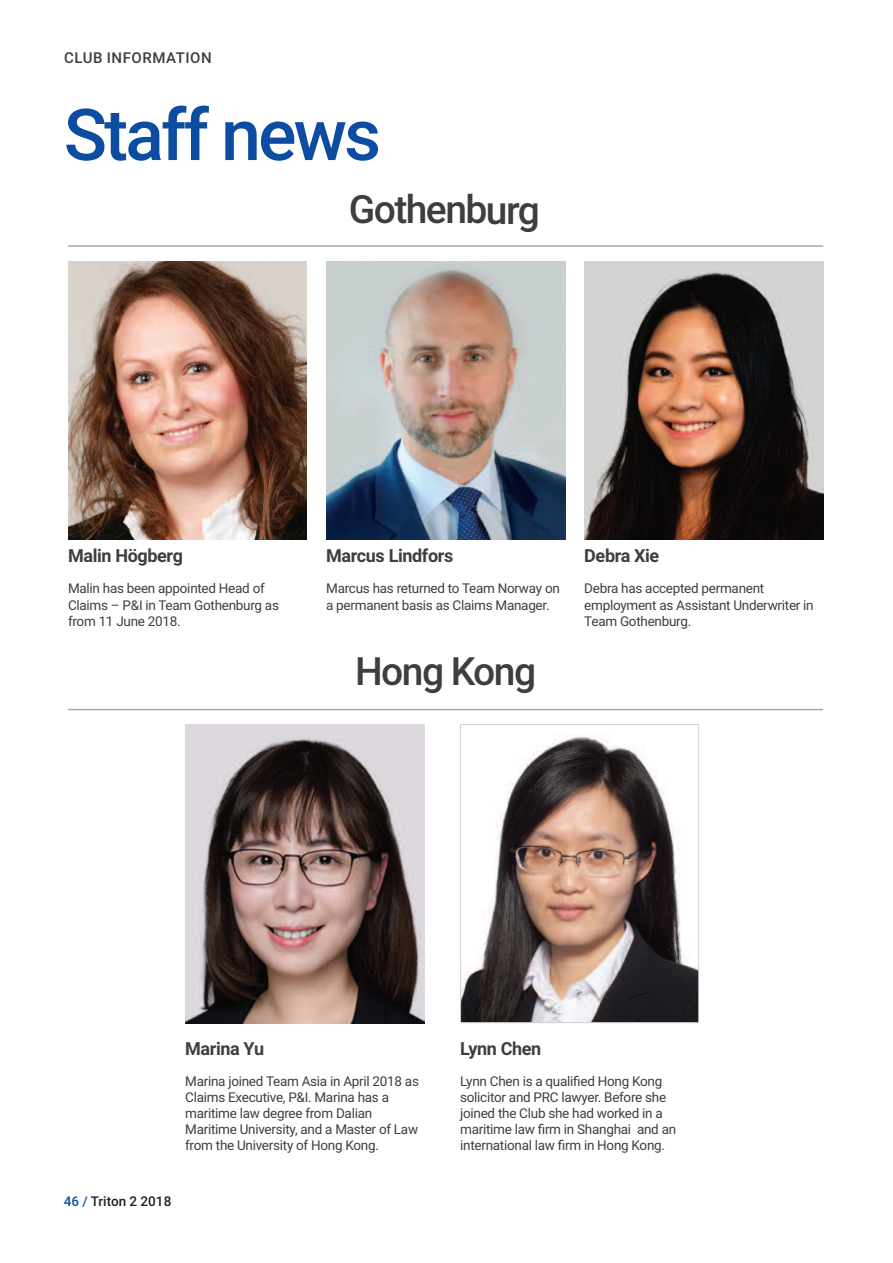
<style>
.page{position:relative;width:893px;height:1263px;background:#fff}
.page>*{position:absolute;margin:0;border:0;box-sizing:border-box;transform-origin:0 0}
.t1{font:500 71.7px "Roboto";letter-spacing:-.04em;color:#0d4da1}
.t2{font:500 39px "Roboto";letter-spacing:-.04em;color:#3e3e3f}
.t3{font:700 18px "Roboto";letter-spacing:-.02em;color:#3e3e3f}
.t4{font:500 15px "Roboto";letter-spacing:.035em;color:#3e3e3f}
.t5{font:13.5px/16.2px "Roboto";letter-spacing:-.02em;color:#3e3e3f}
.t6{font:500 13.5px "Roboto";color:#231f20}
.s1{color:#0d4da1}
</style>
<div class="page">
<hr style="left:68px;top:245px;width:755px;height:2px;background:#a8a9ad">
<img style="left:68px;top:261px;width:239px;height:279px">
<img style="left:584px;top:261px;width:239px;height:279px">
<img style="left:326px;top:261px;width:239px;height:279px">
<hr style="left:68px;top:709px;width:755px;height:1px;background:#a8a9ad">
<img style="left:185px;top:724px;width:239px;height:299px">
<img style="left:462px;top:734px;width:235px;height:287px">
<div style="left:460px;top:724px;width:239px;height:299px;border:1px solid #d1d2d4"></div>
<p class="t4" style="left:64px;top:49px;width:149px">CLUB INFORMATION</p>
<h1 class="t1" style="left:64px;top:93px;width:319px">Staff news</h1>
<h2 class="t2" style="left:349px;top:187px;width:193px">Gothenburg</h2>
<h3 class="t3" style="left:68px;top:546px;width:116px">Malin Högberg</h3>
<p class="t5" style="left:68px;top:581px;width:212px">Malin has been appointed Head of<br>Claims – P&amp;I in Team Gothenburg as from 11 June 2018.</p>
<h3 class="t3" style="left:326px;top:546px;width:129px">Marcus Lindfors</h3>
<p class="t5" style="left:326px;top:581px;width:235px">Marcus has returned to Team Norway on a permanent basis as Claims Manager.</p>
<h2 class="t2" style="left:355px;top:649px;width:183px">Hong Kong</h2>
<h3 class="t3" style="left:584px;top:546px;width:77px">Debra Xie</h3>
<p class="t5" style="left:584px;top:581px;width:231px">Debra has accepted permanent employment as Assistant Underwriter in<br>Team Gothenburg.</p>
<h3 class="t3" style="left:185px;top:1038px;width:80px">Marina Yu</h3>
<p class="t5" style="left:185px;top:1073px;width:235px">Marina joined Team Asia in April 2018 as Claims Executive, P&amp;I. Marina has a maritime law degree from Dalian Maritime University, and a Master of Law from the University of Hong Kong.</p>
<p class="t6" style="left:64px;top:1193px;width:109px"><span class="s1">46 /</span> Triton 2 2018</p>
<h3 class="t3" style="left:460px;top:1038px;width:83px">Lynn Chen</h3>
<p class="t5" style="left:460px;top:1073px;width:218px">Lynn Chen is a qualified Hong Kong solicitor and PRC lawyer. Before she joined the Club she had worked in a maritime law firm in Shanghai and an international law firm in Hong Kong.</p>
</div>
